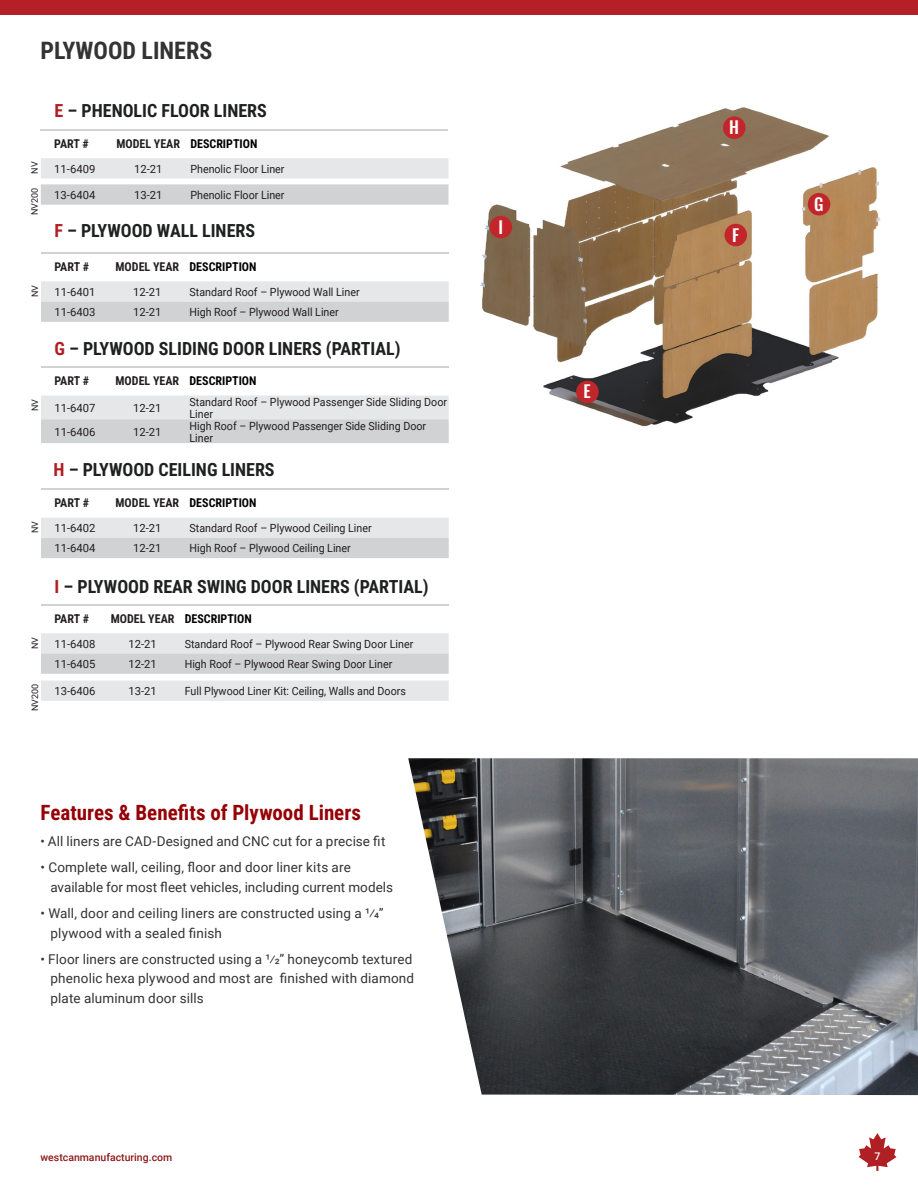
<style>
.page{position:relative;width:918px;height:1188px;background:#fff}
.page>*{position:absolute;margin:0;border:0;box-sizing:border-box;transform-origin:0 0}
.t1{font:700 24px "Roboto Condensed";color:#323332}
.t2{font:700 21px "Roboto Condensed";color:#960005}
.t3{font:700 18px "Roboto Condensed";color:#1f2020}
.t4{font:16.8px "Oswald";color:#fff}
.t5{font:13.5px/19.5px "Roboto";letter-spacing:.01em;color:#333}
.t6{font:13.5px "Roboto";letter-spacing:.01em;color:#333;scale:.96 1}
.t7{font:700 12px "Roboto Condensed";color:#231f20}
.t8{font:700 12px "Roboto Condensed";color:#000}
.t9{font:11.25px/12px "Roboto";color:#231f20;scale:.95 1}
.t10{font:11.25px "Roboto";color:#231f20}
.t11{font:500 10.5px "Roboto";color:#8e181b}
.t12{font:500 10.5px "Roboto";color:#fff}
.t13{font:9px "Roboto";color:#231f20}
.s1{color:#b01f23}
</style>
<div class="page">
<img style="left:408px;top:758px;width:510px;height:337px">
<div style="left:0;top:0;width:918px;height:15px;background:#b51f27"></div>
<svg style="left:859px;top:1133px;width:37px;height:38px"></svg>
<img style="left:481px;top:107px;width:400px;height:320px">
<div style="left:576px;top:381px;width:23px;height:22px;background:#c2262a;border-radius:50%"></div>
<div style="left:490px;top:216px;width:22px;height:22px;background:#c2262a;border-radius:50%"></div>
<div style="left:724px;top:224px;width:23px;height:22px;background:#c2262a;border-radius:50%"></div>
<div style="left:808px;top:193px;width:22px;height:23px;background:#c2262a;border-radius:50%"></div>
<div style="left:723px;top:116px;width:23px;height:23px;background:#c2262a;border-radius:50%"></div>
<svg style="left:41px;top:158px;width:407px;height:47px;background:#e0e1e2"></svg>
<svg style="left:41px;top:281px;width:408px;height:41px;background:#dcddde"></svg>
<hr style="left:41px;top:252px;width:408px;height:2px;background:#d1d2d4">
<svg style="left:41px;top:396px;width:408px;height:47px;background:#dbdcde"></svg>
<hr style="left:41px;top:366px;width:408px;height:2px;background:#d1d2d4">
<svg style="left:41px;top:518px;width:408px;height:40px;background:#dbdcde"></svg>
<hr style="left:41px;top:489px;width:408px;height:1px;background:#d1d2d4">
<div style="left:41px;top:681px;width:408px;height:20px;background:#e6e7e9"></div>
<svg style="left:41px;top:633px;width:408px;height:41px;background:#dcdddf"></svg>
<hr style="left:41px;top:604px;width:408px;height:2px;background:#d1d2d4">
<hr style="left:40px;top:129px;width:408px;height:2px;background:#d1d2d4">
<p class="t1" style="left:40px;top:33px;width:173px">PLYWOOD LINERS</p>
<p class="t3" style="left:55px;top:98px;width:214px"><span class="s1">E</span> – PHENOLIC FLOOR LINERS</p>
<p class="t7" style="left:54px;top:135px;width:36px">PART #</p>
<p class="t7" style="left:116px;top:135px;width:65px">MODEL YEAR</p>
<p class="t8" style="left:190px;top:135px;width:69px">DESCRIPTION</p>
<p class="t13" style="left:28px;top:174px;width:14px;rotate:-90deg">NV</p>
<p class="t10" style="left:54px;top:161px;width:43px">11-6409</p>
<p class="t10" style="left:134px;top:161px;width:30px">12-21</p>
<p class="t9" style="left:190px;top:162px;width:101px">Phenolic Floor Liner</p>
<p class="t13" style="left:28px;top:215px;width:29px;rotate:-90deg">NV200</p>
<p class="t10" style="left:54px;top:187px;width:43px">13-6404</p>
<p class="t10" style="left:134px;top:187px;width:30px">13-21</p>
<p class="t9" style="left:190px;top:189px;width:101px">Phenolic Floor Liner</p>
<p class="t3" style="left:54px;top:218px;width:202px"><span class="s1">F</span> – PLYWOOD WALL LINERS</p>
<p class="t7" style="left:55px;top:258px;width:36px">PART #</p>
<p class="t7" style="left:116px;top:258px;width:65px">MODEL YEAR</p>
<p class="t8" style="left:190px;top:258px;width:69px">DESCRIPTION</p>
<p class="t13" style="left:29px;top:297px;width:14px;rotate:-90deg">NV</p>
<p class="t10" style="left:55px;top:284px;width:43px">11-6401</p>
<p class="t10" style="left:133px;top:284px;width:30px">12-21</p>
<p class="t9" style="left:190px;top:285px;width:181px">Standard Roof – Plywood Wall Liner</p>
<p class="t10" style="left:55px;top:304px;width:43px">11-6403</p>
<p class="t10" style="left:133px;top:304px;width:30px">12-21</p>
<p class="t9" style="left:190px;top:306px;width:159px">High Roof – Plywood Wall Liner</p>
<p class="t3" style="left:54px;top:336px;width:348px"><span class="s1">G</span> – PLYWOOD SLIDING DOOR LINERS (PARTIAL)</p>
<p class="t7" style="left:55px;top:372px;width:36px">PART #</p>
<p class="t7" style="left:116px;top:372px;width:65px">MODEL YEAR</p>
<p class="t8" style="left:190px;top:372px;width:69px">DESCRIPTION</p>
<p class="t13" style="left:29px;top:411px;width:14px;rotate:-90deg">NV</p>
<p class="t10" style="left:55px;top:400px;width:43px">11-6407</p>
<p class="t10" style="left:133px;top:400px;width:30px">12-21</p>
<p class="t9" style="left:190px;top:395px;width:273px">Standard Roof – Plywood Passenger Side Sliding Door<br>Liner</p>
<p class="t10" style="left:55px;top:424px;width:43px">11-6406</p>
<p class="t10" style="left:133px;top:424px;width:30px">12-21</p>
<p class="t9" style="left:190px;top:419px;width:251px">High Roof – Plywood Passenger Side Sliding Door<br>Liner</p>
<p class="t3" style="left:53px;top:457px;width:223px"><span class="s1">H</span> – PLYWOOD CEILING LINERS</p>
<p class="t7" style="left:55px;top:494px;width:36px">PART #</p>
<p class="t7" style="left:116px;top:494px;width:65px">MODEL YEAR</p>
<p class="t8" style="left:190px;top:494px;width:69px">DESCRIPTION</p>
<p class="t13" style="left:29px;top:533px;width:14px;rotate:-90deg">NV</p>
<p class="t10" style="left:55px;top:520px;width:43px">11-6402</p>
<p class="t10" style="left:133px;top:520px;width:30px">12-21</p>
<p class="t9" style="left:190px;top:522px;width:193px">Standard Roof – Plywood Ceiling Liner</p>
<p class="t10" style="left:55px;top:541px;width:43px">11-6404</p>
<p class="t10" style="left:133px;top:541px;width:30px">12-21</p>
<p class="t9" style="left:190px;top:542px;width:171px">High Roof – Plywood Ceiling Liner</p>
<p class="t3" style="left:55px;top:574px;width:376px"><span class="s1">I</span> – PLYWOOD REAR SWING DOOR LINERS (PARTIAL)</p>
<p class="t7" style="left:54px;top:610px;width:36px">PART #</p>
<p class="t7" style="left:111px;top:610px;width:65px">MODEL YEAR</p>
<p class="t8" style="left:185px;top:610px;width:69px">DESCRIPTION</p>
<p class="t13" style="left:29px;top:649px;width:14px;rotate:-90deg">NV</p>
<p class="t10" style="left:54px;top:636px;width:43px">11-6408</p>
<p class="t10" style="left:128px;top:636px;width:30px">12-21</p>
<p class="t9" style="left:185px;top:637px;width:242px">Standard Roof – Plywood Rear Swing Door Liner</p>
<p class="t10" style="left:54px;top:656px;width:43px">11-6405</p>
<p class="t10" style="left:128px;top:656px;width:30px">12-21</p>
<p class="t9" style="left:185px;top:658px;width:220px">High Roof – Plywood Rear Swing Door Liner</p>
<p class="t13" style="left:29px;top:711px;width:29px;rotate:-90deg">NV200</p>
<p class="t10" style="left:54px;top:683px;width:43px">13-6406</p>
<p class="t10" style="left:128px;top:683px;width:30px">13-21</p>
<p class="t9" style="left:185px;top:685px;width:234px">Full Plywood Liner Kit: Ceiling, Walls and Doors</p>
<p class="t2" style="left:40px;top:798px;width:322px">Features &amp; Benefits of Plywood Liners</p>
<p class="t6" style="left:40px;top:832px;width:361px">• All liners are CAD-Designed and CNC cut for a precise fit</p>
<p class="t5" style="left:51px;top:857px;width:344px;text-indent:-10px">• Complete wall, ceiling, floor and door liner kits are available for most fleet vehicles, including current models</p>
<p class="t5" style="left:51px;top:903px;width:335px;text-indent:-10px">• Wall, door and ceiling liners are constructed using a 1/4” plywood with a sealed finish</p>
<p class="t5" style="left:51px;top:949px;width:365px;text-indent:-10px">• Floor liners are constructed using a 1/2” honeycomb textured phenolic hexa plywood and most are finished with diamond plate aluminum door sills</p>
<p class="t4" style="left:498px;top:212px;width:6px">I</p>
<p class="t4" style="left:584px;top:377px;width:9px">E</p>
<p class="t4" style="left:729px;top:112px;width:11px">H</p>
<p class="t4" style="left:732px;top:220px;width:8px">F</p>
<p class="t4" style="left:814px;top:189px;width:11px">G</p>
<p class="t11" style="left:40px;top:1150px;width:133px">westcanmanufacturing.com</p>
<p class="t12" style="left:875px;top:1149px;width:7px">7</p>
</div>
